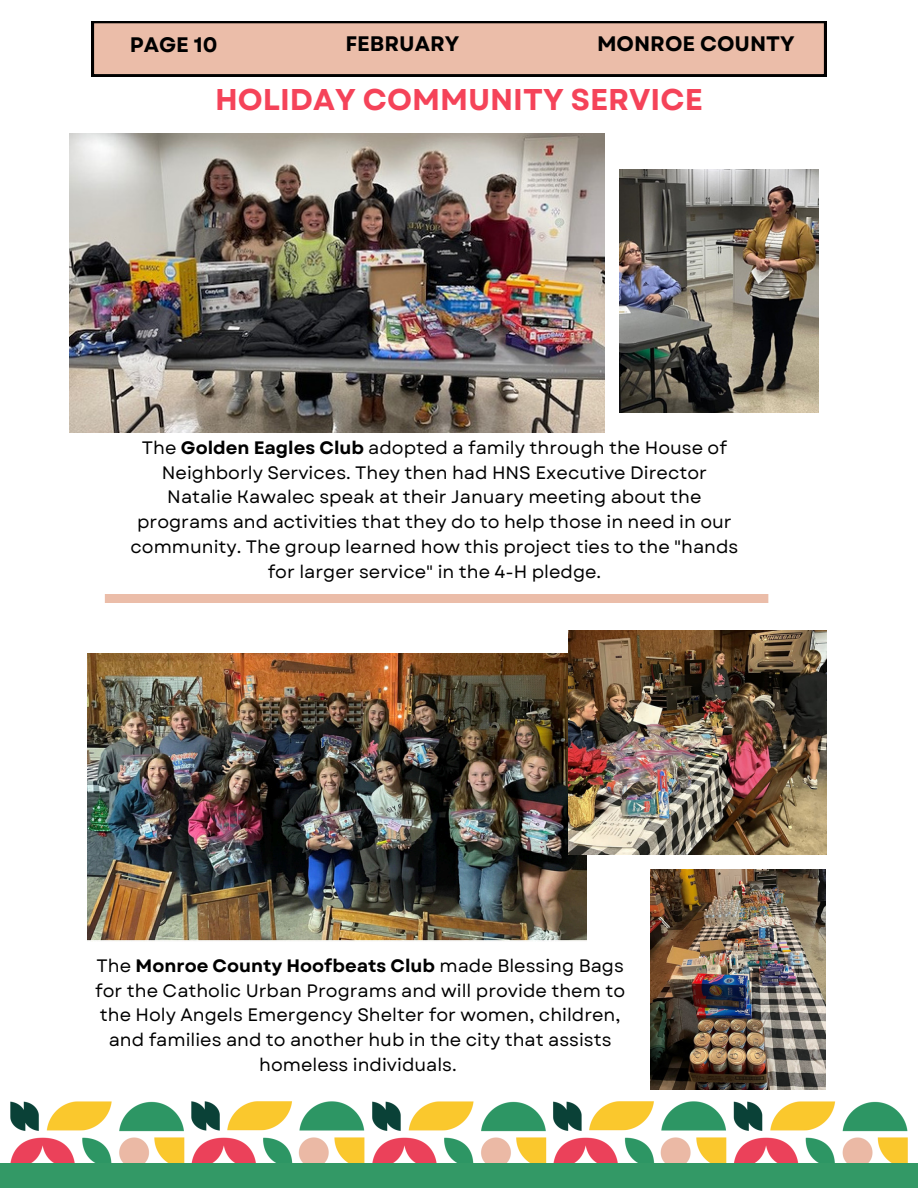
<style>
.page{position:relative;width:918px;height:1188px;background:#fff}
.page>*{position:absolute;margin:0;border:0;box-sizing:border-box;transform-origin:0 0}
.t1{font:700 30px "Garet";color:#f54359}
.t2{font:700 21px "Garet";color:#000}
.t3{font:18px/24.8px "Garet";color:#000;text-align:center}
.s1{font-weight:700}
</style>
<div class="page">
<svg style="left:92px;top:21px;width:734px;height:55px;background:#d7ad9b"></svg>
<div style="left:0;top:1164px;width:918px;height:24px;background:#396"></div>
<img style="left:10px;top:1101px;width:898px;height:62px">
<div style="left:105px;top:594px;width:663px;height:9px;background:#ebbda9"></div>
<img style="left:70px;top:133px;width:534px;height:299px">
<img style="left:620px;top:170px;width:199px;height:243px">
<img style="left:87px;top:653px;width:500px;height:288px">
<img style="left:569px;top:630px;width:257px;height:225px">
<img style="left:650px;top:869px;width:176px;height:221px">
<h2 class="t2" style="left:130px;top:30px;width:89px">PAGE 10</h2>
<h2 class="t2" style="left:345px;top:29px;width:116px">FEBRUARY</h2>
<h2 class="t2" style="left:597px;top:29px;width:199px">MONROE COUNTY</h2>
<h1 class="t1" style="left:215px;top:78px;width:489px">HOLIDAY COMMUNITY SERVICE</h1>
<p class="t3" style="left:131px;top:435px;width:609px">The <span class="s1">Golden Eagles Club</span> adopted a family through the House of Neighborly Services. They then had HNS Executive Director Natalie Kawalec speak at their January meeting about the programs and activities that they do to help those in need in our community. The group learned how this project ties to the "hands for larger service" in the 4-H pledge.</p>
<p class="t3" style="left:95px;top:953px;width:531px">The <span class="s1">Monroe County Hoofbeats Club</span> made Blessing Bags for the Catholic Urban Programs and will provide them to the Holy Angels Emergency Shelter for women, children, and families and to another hub in the city that assists homeless individuals.</p>
</div>
